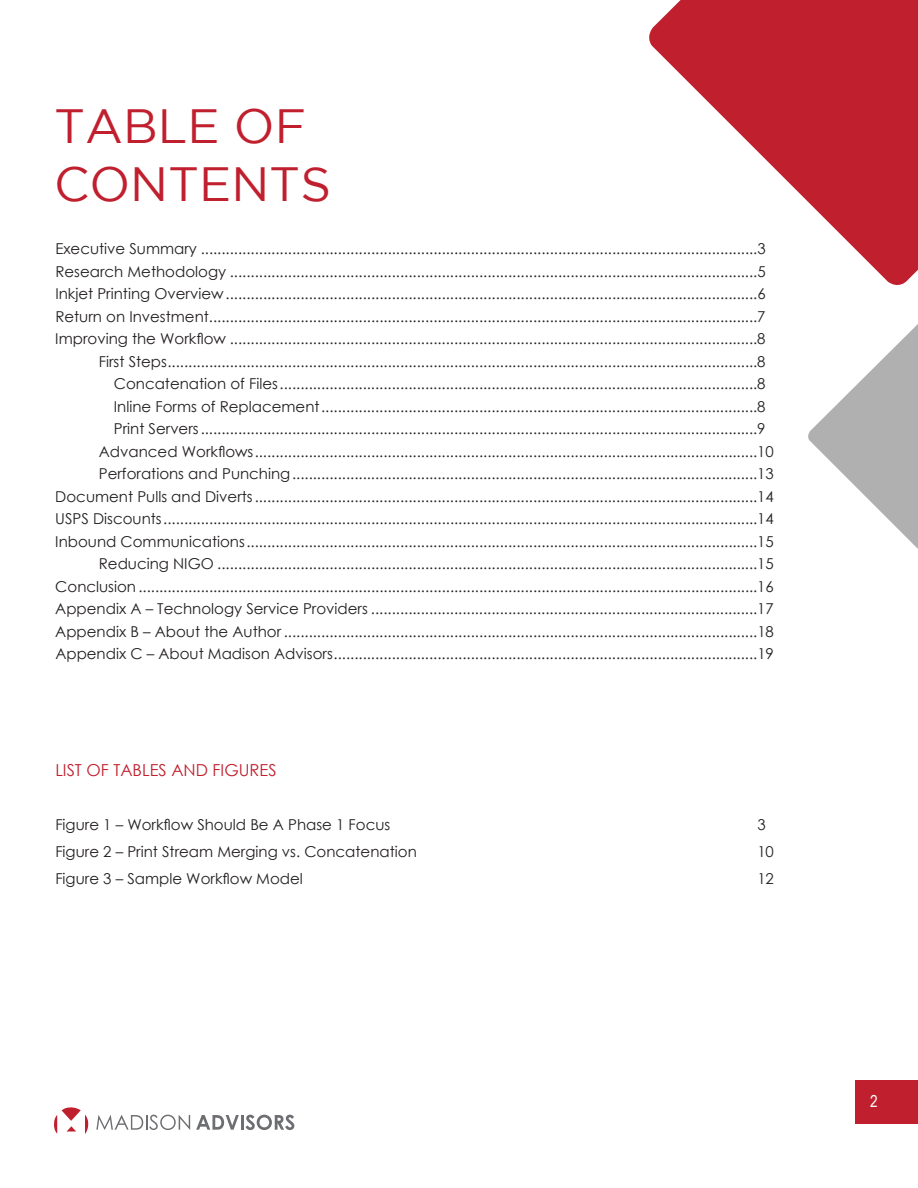
<style>
.page{position:relative;width:918px;height:1188px;background:#fff}
.page>*{position:absolute;margin:0;border:0;box-sizing:border-box;transform-origin:0 0}
.t1{font:48px/57.6px "Gotham";color:#c01f2e}
.t2{font:16.5px "Century Gothic";color:#c01f2e}
.t3{font:16.5px "Arial Narrow";color:#fff}
.t4{font:15px "Century Gothic";color:#231f20}
</style>
<div class="page">
<div style="left:855px;top:1080px;width:63px;height:44px;background:#c01f2e"></div>
<svg style="left:54px;top:1107px;width:35px;height:27px"></svg>
<svg style="left:96px;top:1115px;width:94px;height:15px"></svg>
<svg style="left:196px;top:1115px;width:43px;height:15px"></svg>
<hr style="left:241px;top:1115px;width:3px;height:15px;background:#6d6e71">
<svg style="left:246px;top:1115px;width:48px;height:15px"></svg>
<svg style="left:649px;top:0;width:269px;height:285px;fill:#c01f2e"></svg>
<svg style="left:808px;top:324px;width:110px;height:225px"></svg>
<h1 class="t1" style="left:54px;top:97px;width:279px">TABLE OF<br>CONTENTS</h1>
<p class="t4" style="left:55px;top:238px;width:712px">Executive Summary ......................................................................................................................................3</p>
<p class="t4" style="left:55px;top:261px;width:712px">Research Methodology ...............................................................................................................................5</p>
<p class="t4" style="left:55px;top:283px;width:712px">Inkjet Printing Overview................................................................................................................................6</p>
<p class="t4" style="left:55px;top:306px;width:712px">Return on Investment....................................................................................................................................7</p>
<p class="t4" style="left:55px;top:328px;width:712px">Improving the Workflow ...............................................................................................................................8</p>
<p class="t4" style="left:99px;top:351px;width:668px">First Steps..............................................................................................................................................8</p>
<p class="t4" style="left:114px;top:373px;width:653px">Concatenation of Files...................................................................................................................8</p>
<p class="t4" style="left:114px;top:396px;width:653px">Inline Forms of Replacement.........................................................................................................8</p>
<p class="t4" style="left:114px;top:418px;width:653px">Print Servers......................................................................................................................................9</p>
<p class="t4" style="left:99px;top:441px;width:677px">Advanced Workflows.........................................................................................................................10</p>
<p class="t4" style="left:99px;top:463px;width:677px">Perforations and Punching................................................................................................................13</p>
<p class="t4" style="left:55px;top:486px;width:720px">Document Pulls and Diverts.........................................................................................................................14</p>
<p class="t4" style="left:55px;top:508px;width:720px">USPS Discounts...............................................................................................................................................14</p>
<p class="t4" style="left:55px;top:531px;width:720px">Inbound Communications...........................................................................................................................15</p>
<p class="t4" style="left:99px;top:553px;width:677px">Reducing NIGO ..................................................................................................................................15</p>
<p class="t4" style="left:55px;top:576px;width:720px">Conclusion.....................................................................................................................................................16</p>
<p class="t4" style="left:55px;top:598px;width:720px">Appendix A – Technology Service Providers .............................................................................................17</p>
<p class="t4" style="left:55px;top:621px;width:720px">Appendix B – About the Author ..................................................................................................................18</p>
<p class="t4" style="left:55px;top:643px;width:720px">Appendix C – About Madison Advisors......................................................................................................19</p>
<p class="t2" style="left:55px;top:759px;width:223px">LIST OF TABLES AND FIGURES</p>
<p class="t4" style="left:55px;top:814px;width:336px">Figure 1 – Workflow Should Be A Phase 1 Focus</p>
<p class="t4" style="left:757px;top:814px;width:10px">3</p>
<p class="t4" style="left:55px;top:841px;width:363px">Figure 2 – Print Stream Merging vs. Concatenation</p>
<p class="t4" style="left:757px;top:841px;width:18px">10</p>
<p class="t4" style="left:55px;top:868px;width:249px">Figure 3 – Sample Workflow Model</p>
<p class="t4" style="left:757px;top:868px;width:18px">12</p>
<p class="t3" style="left:870px;top:1089px;width:9px">2</p>
</div>
